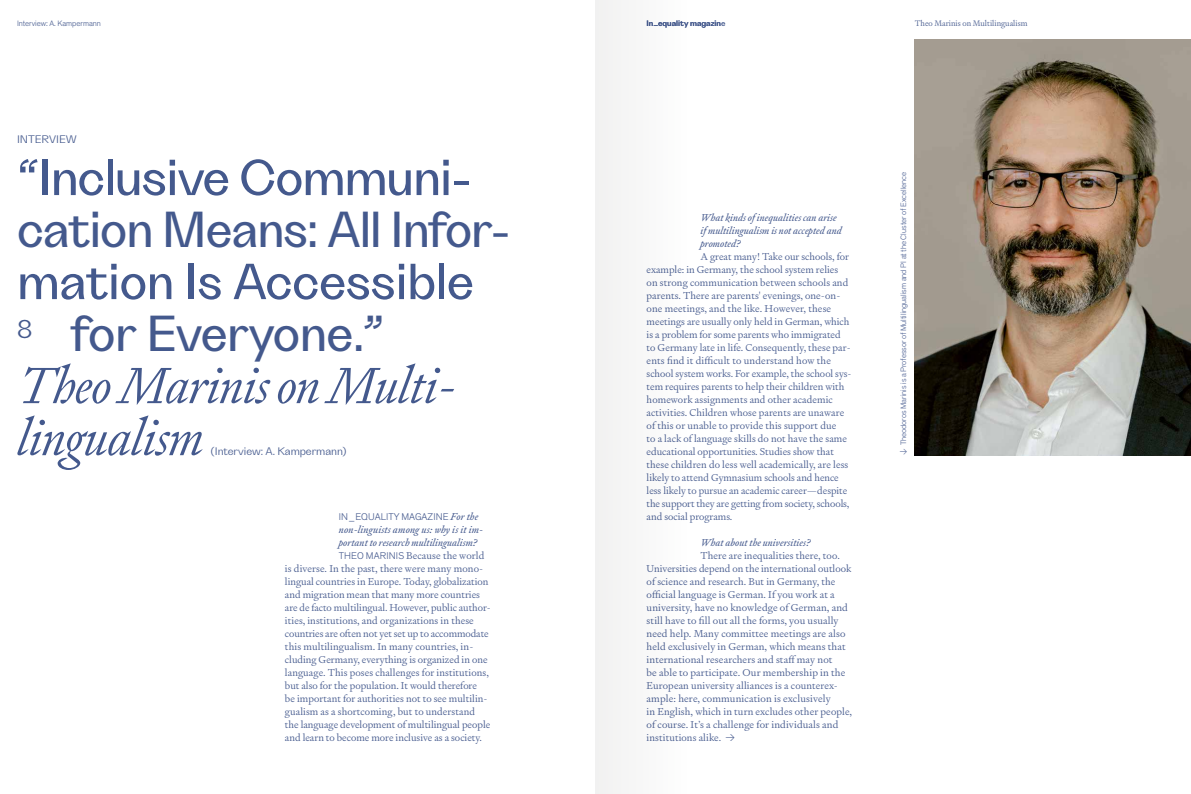
<style>
.page{position:relative;width:1191px;height:794px;background:#fff}
.page>*{position:absolute;margin:0;border:0;box-sizing:border-box;transform-origin:0 0}
.t1{font:500 51px "Grotta";letter-spacing:-.02em;color:#44598d}
.t2{font:italic 300 51px/52px "Signifier";letter-spacing:-.02em;color:#44598d}
.t3{font:26px "Grotta";color:#44598d}
.t4{font:11px "Grotta";color:#44598d}
.t5{font:300 10px/13px "Signifier";letter-spacing:.005em;color:#44598d}
.t6{font:italic 10px/13px "Signifier";color:#44598d}
.t7{font:300 10px "Theinhardt";letter-spacing:.01em;color:#44598d}
.t8{font:300 8px "Theinhardt";color:#44598d}
.t9{font:300 8px "Signifier";color:#44598d}
.t10{font:600 8px "Grotta";color:#44598d}
.s1{font-family:"Signifier";font-weight:400;font-style:italic}
.s2{font-family:"Theinhardt"}
</style>
<div class="page">
<img style="left:914px;top:39px;width:277px;height:416px">
<div style="left:595px;top:0;width:96px;height:794px;background:#f7f7f7"></div>
<p class="t8" style="left:17px;top:19px;width:85px">Interview: A. Kampermann</p>
<p class="t4" style="left:17px;top:133px;width:61px">INTERVIEW</p>
<h1 class="t1" style="left:17px;top:148px;width:456px">“Inclusive Communi-</h1>
<h1 class="t1" style="left:17px;top:200px;width:495px">cation Means: All Infor-</h1>
<h1 class="t1" style="left:17px;top:252px;width:458px">mation Is Accessible</h1>
<h1 class="t1" style="left:71px;top:304px;width:316px">for Everyone.”</h1>
<h1 class="t2" style="left:17px;top:360px;width:441px">Theo Marinis on Multi&shy;lingualism</h1>
<h2 class="t3" style="left:17px;top:314px;width:17px">8</h2>
<p class="t4" style="left:211px;top:445px;width:137px">(Interview: A. Kampermann)</p>
<p class="t7" style="left:339px;top:511px;width:141px">IN_EQUALITY MAGAZINE <span class="s1">For the</span></p>
<p class="t6" style="left:339px;top:523px;width:146px">non-linguists among us: why is it im-</p>
<p class="t6" style="left:339px;top:536px;width:140px">portant to research multilingualism?</p>
<p class="t5" style="left:339px;top:549px;width:147px"><span class="s2">THEO MARINIS</span> Because the world</p>
<p class="t5" style="left:285px;top:562px;width:200px">is diverse. In the past, there were many mono-</p>
<p class="t5" style="left:285px;top:575px;width:205px">lingual countries in Europe. Today, globalization</p>
<p class="t5" style="left:285px;top:588px;width:196px">and migration mean that many more countries</p>
<p class="t5" style="left:285px;top:601px;width:207px">are de facto multilingual. However, public author-</p>
<p class="t5" style="left:285px;top:614px;width:190px">ities, institutions, and organizations in these</p>
<p class="t5" style="left:285px;top:627px;width:205px">countries are often not yet set up to accommodate</p>
<p class="t5" style="left:285px;top:640px;width:190px">this multilingualism. In many countries, in-</p>
<p class="t5" style="left:285px;top:653px;width:204px">cluding Germany, everything is organized in one</p>
<p class="t5" style="left:285px;top:666px;width:205px">language. This poses challenges for institutions,</p>
<p class="t5" style="left:285px;top:679px;width:193px">but also for the population. It would therefore</p>
<p class="t5" style="left:285px;top:692px;width:204px">be important for authorities not to see multilin-</p>
<p class="t5" style="left:285px;top:705px;width:192px">gualism as a shortcoming, but to understand</p>
<p class="t5" style="left:285px;top:718px;width:207px">the language development of multilingual people</p>
<p class="t5" style="left:285px;top:731px;width:199px">and learn to become more inclusive as a society.</p>
<p class="t10" style="left:646px;top:19px;width:80px">In_equality magazine</p>
<p class="t9" style="left:914px;top:18px;width:114px">Theo Marinis on Multilingualism</p>
<p class="t6" style="left:700px;top:211px;width:143px">What kinds of inequalities can arise if multilingualism is not accepted and promoted?</p>
<p class="t5" style="left:646px;top:250px;width:206px;text-indent:54px">A great many! Take our schools, for example: in Germany, the school system relies on strong communication between schools and parents. There are parents' evenings, one-on&shy;one meetings, and the like. However, these meetings are usually only held in German, which is a problem for some parents who immigrated to Germany late in life. Consequently, these par&shy;ents find it difficult to understand how the school system works. For example, the school sys&shy;tem requires parents to help their children with homework assignments and other academic activities. Children whose parents are unaware of this or unable to provide this support due<br>to a lack of language skills do not have the same educational opportunities. Studies show that these children do less well academically, are less likely to attend Gymnasium schools and hence less likely to pursue an academic career—despite the support they are getting from society, schools, and social programs.</p>
<p class="t6" style="left:700px;top:536px;width:111px">What about the universities?</p>
<p class="t5" style="left:646px;top:549px;width:207px;text-indent:54px">There are inequalities there, too.<br>Universities depend on the international outlook of science and research. But in Germany, the official language is German. If you work at a university, have no knowledge of German, and still have to fill out all the forms, you usually need help. Many committee meetings are also held exclusively in German, which means that international researchers and staff may not<br>be able to participate. Our membership in the European university alliances is a counterex&shy;ample: here, communication is exclusively<br>in English, which in turn excludes other people, of course. It’s a challenge for individuals and institutions alike. <span class="s2">→</span></p>
<p class="t8" style="left:898px;top:455px;width:285px;rotate:-90deg">↓ Theodoros Marinis is a Professor of Multilingualism and PI at the Cluster of Excellence</p>
</div>
